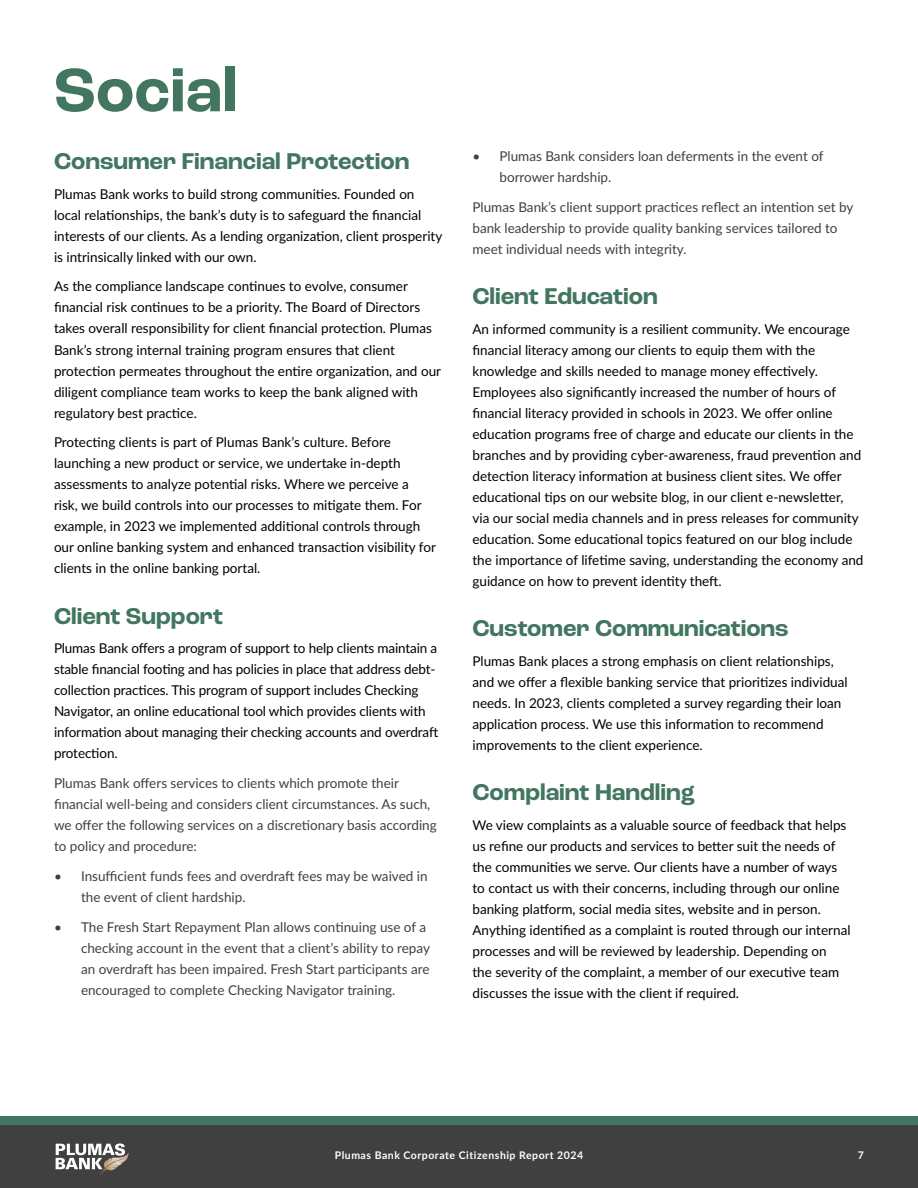
<style>
.page{position:relative;width:918px;height:1188px;background:#fff}
.page>*{position:absolute;margin:0;border:0;box-sizing:border-box;transform-origin:0 0}
.t1{font:100 extra-condensed 64.5px "Roc Grotesk Variable";color:#427660}
.t2{font:100 extra-condensed 24px "Roc Grotesk Variable";color:#427660}
.t3{font:13.5px/21px "Lato";color:#000}
.t4{font:13.5px/21px "Lato";color:#3f403f}
.t5{font:700 10.5px "Lato";letter-spacing:.05em;color:#fff}
</style>
<div class="page">
<div style="left:0;top:1125px;width:918px;height:63px;background:#3f403f"></div>
<div style="left:0;top:1116px;width:918px;height:9px;background:#427660"></div>
<svg style="left:56px;top:1143px;width:73px;height:32px"></svg>
<h1 class="t1" style="left:54px;top:56px;width:184px">Social</h1>
<h2 class="t2" style="left:54px;top:148px;width:357px">Consumer Financial Protection</h2>
<p class="t3" style="left:54px;top:183px;width:390px">Plumas Bank works to build strong communities. Founded on local relationships, the bank’s duty is to safeguard the financial interests of our clients. As a lending organization, client prosperity is intrinsically linked with our own.</p>
<p class="t3" style="left:54px;top:276px;width:389px">As the compliance landscape continues to evolve, consumer financial risk continues to be a priority. The Board of Directors takes overall responsibility for client financial protection. Plumas Bank’s strong internal training program ensures that client protection permeates throughout the entire organization, and our diligent compliance team works to keep the bank aligned with regulatory best practice.</p>
<p class="t3" style="left:54px;top:431px;width:384px">Protecting clients is part of Plumas Bank’s culture. Before launching a new product or service, we undertake in-depth assessments to analyze potential risks. Where we perceive a risk, we build controls into our processes to mitigate them. For example, in 2023 we implemented additional controls through our online banking system and enhanced transaction visibility for clients in the online banking portal.</p>
<h2 class="t2" style="left:54px;top:603px;width:171px">Client Support</h2>
<p class="t3" style="left:54px;top:637px;width:386px">Plumas Bank offers a program of support to help clients maintain a stable financial footing and has policies in place that address debt&shy;collection practices. This program of support includes Checking Navigator, an online educational tool which provides clients with information about managing their checking accounts and overdraft protection.</p>
<p class="t4" style="left:54px;top:772px;width:384px">Plumas Bank offers services to clients which promote their financial well-being and considers client circumstances. As such, we offer the following services on a discretionary basis according to policy and procedure:</p>
<p class="t4" style="left:81px;top:865px;width:348px;text-indent:-27px">• Insufficient funds fees and overdraft fees may be waived in the event of client hardship.</p>
<p class="t4" style="left:81px;top:916px;width:350px;text-indent:-27px">• The Fresh Start Repayment Plan allows continuing use of a checking account in the event that a client’s ability to repay an overdraft has been impaired. Fresh Start participants are encouraged to complete Checking Navigator training.</p>
<p class="t4" style="left:500px;top:145px;width:326px;text-indent:-27px">• Plumas Bank considers loan deferments in the event of borrower hardship.</p>
<p class="t4" style="left:472px;top:196px;width:382px">Plumas Bank’s client support practices reflect an intention set by bank leadership to provide quality banking services tailored to meet individual needs with integrity.</p>
<h2 class="t2" style="left:472px;top:283px;width:187px">Client Education</h2>
<p class="t3" style="left:472px;top:318px;width:393px">An informed community is a resilient community. We encourage financial literacy among our clients to equip them with the knowledge and skills needed to manage money effectively.<br>Employees also significantly increased the number of hours of financial literacy provided in schools in 2023. We offer online education programs free of charge and educate our clients in the branches and by providing cyber-awareness, fraud prevention and detection literacy information at business client sites. We offer educational tips on our website blog, in our client e-newsletter, via our social media channels and in press releases for community education. Some educational topics featured on our blog include the importance of lifetime saving, understanding the economy and guidance on how to prevent identity theft.</p>
<h2 class="t2" style="left:472px;top:616px;width:318px">Customer Communications</h2>
<p class="t3" style="left:472px;top:650px;width:377px">Plumas Bank places a strong emphasis on client relationships, and we offer a flexible banking service that prioritizes individual needs. In 2023, clients completed a survey regarding their loan application process. We use this information to recommend improvements to the client experience.</p>
<h2 class="t2" style="left:472px;top:780px;width:224px">Complaint Handling</h2>
<p class="t3" style="left:472px;top:814px;width:380px">We view complaints as a valuable source of feedback that helps us refine our products and services to better suit the needs of the communities we serve. Our clients have a number of ways to contact us with their concerns, including through our online banking platform, social media sites, website and in person.<br>Anything identified as a complaint is routed through our internal processes and will be reviewed by leadership. Depending on<br>the severity of the complaint, a member of our executive team discusses the issue with the client if required.</p>
<p class="t5" style="left:335px;top:1148px;width:250px">Plumas Bank Corporate Citizenship Report 2024</p>
<p class="t5" style="left:858px;top:1148px;width:8px">7</p>
</div>
